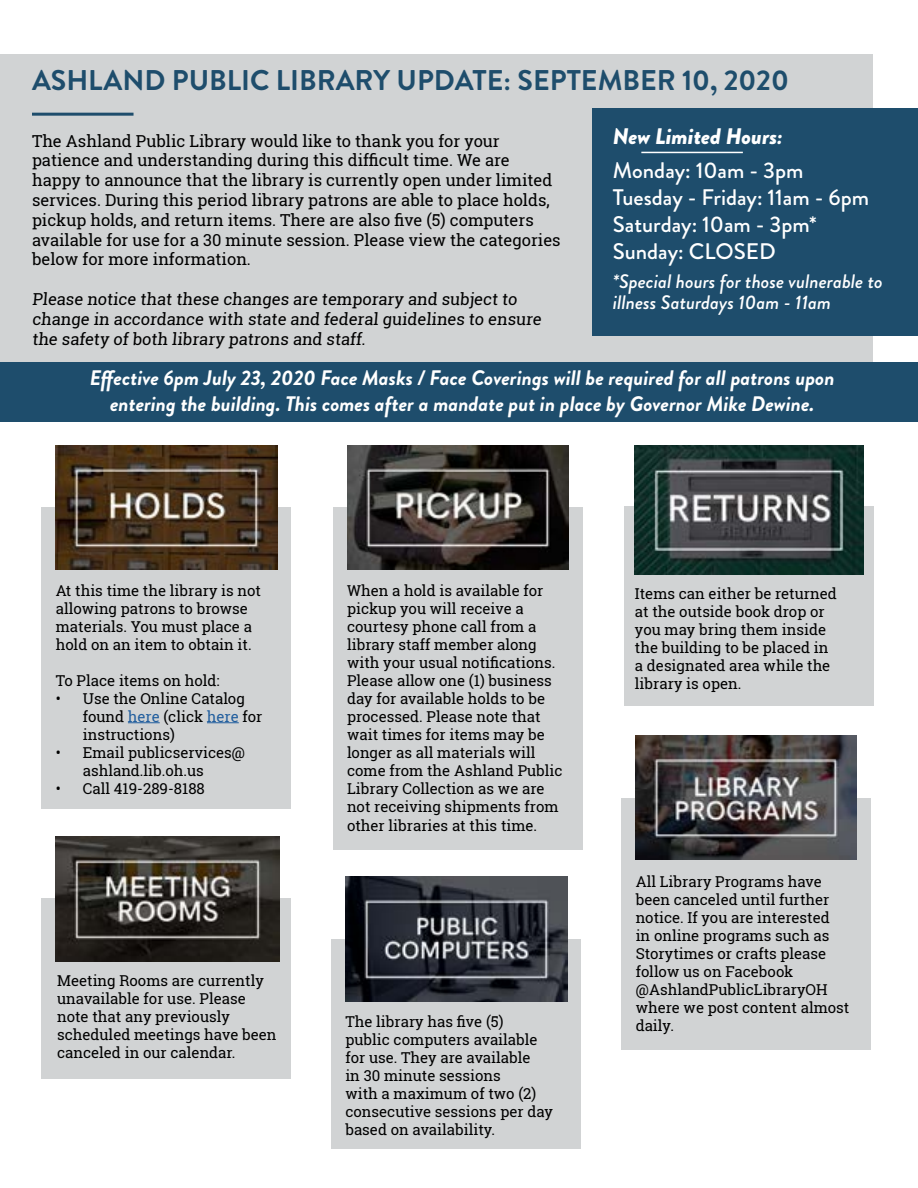
<style>
.page{position:relative;width:918px;height:1188px;background:#fff}
.page>*{position:absolute;margin:0;border:0;box-sizing:border-box;transform-origin:0 0}
.t1{font:700 28.5px "Brandon Grotesque";color:#1e4d6c}
.t2{font:500 22.5px/27px "Brandon Grotesque";color:#fff}
.t3{font:italic 900 22.5px "Brandon Grotesque";color:#fff}
.t4{font:italic 700 21px/25.2px "Brandon Grotesque";color:#fff;text-align:center}
.t5{font:italic 500 19.5px/21px "Brandon Grotesque";color:#fff}
.t6{font:16.5px/19.8px "Roboto Slab";color:#000}
.t7{font:15px/18px "Roboto Slab";color:#000}
.s1{color:#215e9e}
</style>
<div class="page">
<div style="left:42px;top:508px;width:249px;height:301px;background:#d1d3d4"></div>
<div style="left:331px;top:939px;width:250px;height:210px;background:#d1d3d4"></div>
<div style="left:621px;top:798px;width:250px;height:252px;background:#d1d3d4"></div>
<div style="left:42px;top:899px;width:249px;height:180px;background:#d1d3d4"></div>
<div style="left:333px;top:508px;width:250px;height:342px;background:#d1d3d4"></div>
<div style="left:625px;top:506px;width:249px;height:200px;background:#d1d3d4"></div>
<div style="left:0;top:54px;width:873px;height:319px;background:#d1d3d4"></div>
<div style="left:593px;top:108px;width:325px;height:227px;background:#1e4d6c"></div>
<hr style="left:32px;top:113px;width:102px;height:3px;background:#1e4d6c">
<hr style="left:641px;top:152px;width:102px;height:1px;background:#fff">
<hr style="left:128px;top:722px;width:32px;height:1px;background:#215e9e">
<hr style="left:207px;top:722px;width:32px;height:1px;background:#215e9e">
<img style="left:56px;top:445px;width:221px;height:125px">
<img style="left:347px;top:445px;width:222px;height:125px">
<img style="left:635px;top:445px;width:229px;height:129px">
<img style="left:345px;top:877px;width:222px;height:125px">
<img style="left:636px;top:736px;width:221px;height:124px">
<img style="left:56px;top:836px;width:223px;height:126px">
<div style="left:0;top:362px;width:918px;height:59px;background:#1e4d6c"></div>
<h1 class="t1" style="left:32px;top:60px;width:758px">ASHLAND PUBLIC LIBRARY UPDATE: SEPTEMBER 10, 2020</h1>
<p class="t6" style="left:32px;top:131px;width:530px">The Ashland Public Library would like to thank you for your patience and understanding during this difficult time. We are happy to announce that the library is currently open under limited services. During this period library patrons are able to place holds, pickup holds, and return items. There are also five (5) computers available for use for a 30 minute session. Please view the categories below for more information.</p>
<p class="t6" style="left:32px;top:289px;width:513px">Please notice that these changes are temporary and subject to change in accordance with state and federal guidelines to ensure the safety of both library patrons and staff.</p>
<h2 class="t3" style="left:613px;top:120px;width:171px">New Limited Hours:</h2>
<h2 class="t2" style="left:613px;top:157px;width:258px">Monday: 10am - 3pm<br>Tuesday - Friday: 11am - 6pm<br>Saturday: 10am - 3pm*<br>Sunday: CLOSED</h2>
<h3 class="t5" style="left:613px;top:271px;width:271px">*Special hours for those vulnerable to illness Saturdays 10am - 11am</h3>
<h3 class="t4" style="left:90px;top:366px;width:746px">Effective 6pm July 23, 2020 Face Masks / Face Coverings will be required for all patrons upon entering the building. This comes after a mandate put in place by Governor Mike Dewine.</h3>
<p class="t7" style="left:56px;top:581px;width:207px">At this time the library is not allowing patrons to browse materials. You must place a hold on an item to obtain it.</p>
<p class="t7" style="left:56px;top:671px;width:165px">To Place items on hold:</p>
<p class="t7" style="left:83px;top:689px;width:181px;text-indent:-27px">• Use the Online Catalog found <span class="s1">here</span> (click <span class="s1">here</span> for instructions)</p>
<p class="t7" style="left:83px;top:743px;width:164px;text-indent:-27px">• Email publicservices@ ashland.lib.oh.us</p>
<p class="t7" style="left:56px;top:779px;width:151px">• Call 419-289-8188</p>
<p class="t7" style="left:57px;top:971px;width:221px">Meeting Rooms are currently unavailable for use. Please note that any previously scheduled meetings have been canceled in our calendar.</p>
<p class="t7" style="left:347px;top:581px;width:217px">When a hold is available for pickup you will receive a courtesy phone call from a library staff member along with your usual notifications.<br>Please allow one (1) business day for available holds to be processed. Please note that wait times for items may be longer as all materials will come from the Ashland Public<br>Library Collection as we are not receiving shipments from</p>
<p class="t7" style="left:347px;top:817px;width:192px">other libraries at this time.</p>
<p class="t7" style="left:345px;top:1012px;width:209px">The library has five (5)<br>public computers available for use. They are available<br>in 30 minute sessions<br>with a maximum of two (2) consecutive sessions per day based on availability.</p>
<p class="t7" style="left:635px;top:584px;width:203px">Items can either be returned at the outside book drop or you may bring them inside the building to be placed in a designated area while the library is open.</p>
<p class="t7" style="left:636px;top:873px;width:215px">All Library Programs have been canceled until further notice. If you are interested<br>in online programs such as<br>Storytimes or crafts please follow us on Facebook @AshlandPublicLibraryOH where we post content almost daily.</p>
</div>
